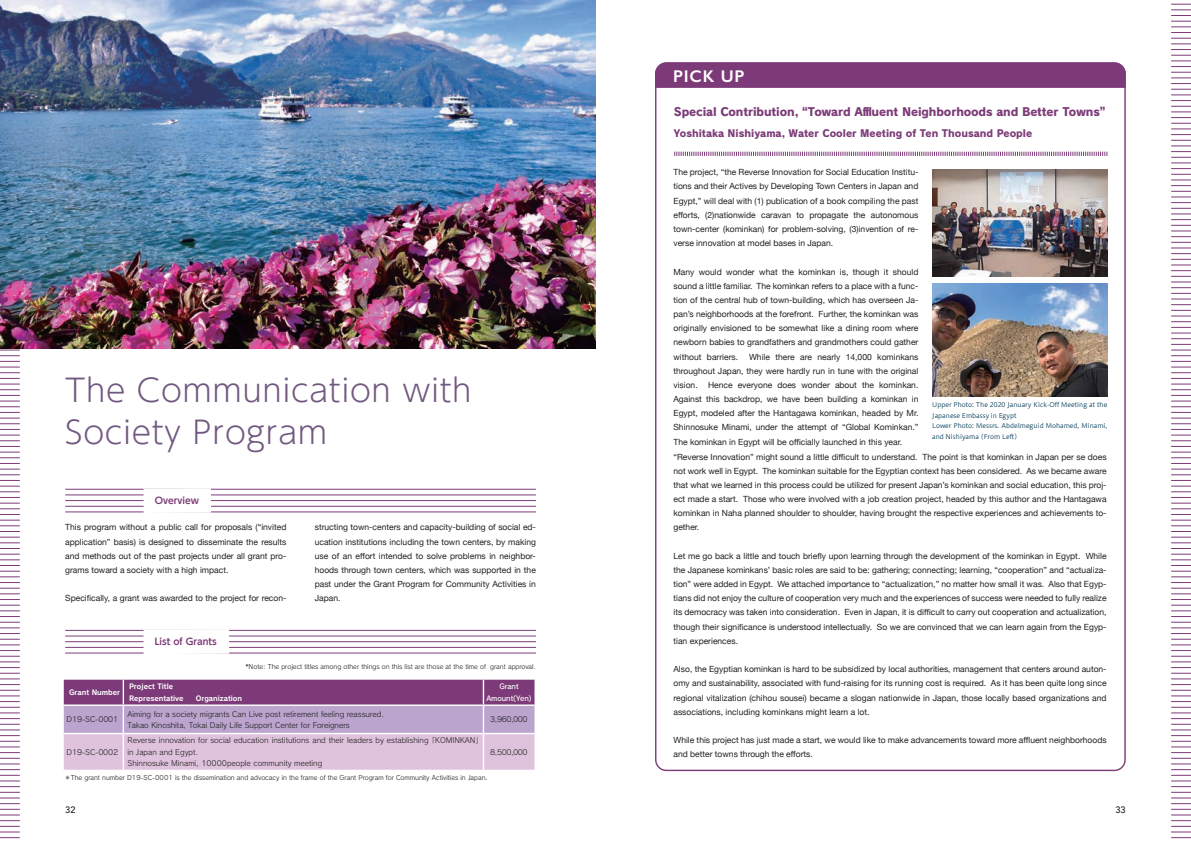
<style>
.page{position:relative;width:1191px;height:842px;background:#fff}
.page>*{position:absolute;margin:0;border:0;box-sizing:border-box;transform-origin:0 0}
.t1{font:300 31.2px/42.5px "UD Shin Go Pr 6 N";letter-spacing:.02em;color:#715880}
.t2{font:600 17px "Gill Sans";letter-spacing:.05em;color:#fff}
.t3{font:11.3px "Rodin Pro EB";letter-spacing:-.01em;color:#7c3b78}
.t4{font:9.9px "Rodin Pro EB";color:#7c3b78}
.t5{font:700 9.2px "UD Shin Go Pr 6 N De";color:#7c3b78}
.t6{font:500 9.2px "Avenir";color:#231f20}
.t7{font:8.5px/14.2px "Helvetica Neue";color:#231f20;text-align:justify}
.t8{font:7.4px/11.3px "Rodin Pro M";color:#231f20}
.t9{font:7.4px "Rodin Pro M";letter-spacing:-.02em;color:#231f20}
.t10{font:7.1px/11.3px "Rodin Pro B";color:#fff}
.t11{font:7.1px/11.3px "Rodin Pro DB";letter-spacing:-.01em;color:#fff;text-align:center}
.t12{font:6.4px "Rodin Pro M";color:#231f20}
.t13{font:6.4px/10.6px "Hiragino UD Sans Std N W3";color:#003b57}
</style>
<div class="page">
<svg style="left:655px;top:62px;width:470px;height:26px;background:#7d3d79"></svg>
<svg style="left:0;top:349px;width:20px;height:489px"></svg>
<svg style="left:1171px;top:4px;width:20px;height:834px"></svg>
<img style="left:932px;top:169px;width:175px;height:107px">
<img style="left:932px;top:283px;width:175px;height:114px">
<img style="left:0;top:0;width:595px;height:349px">
<hr style="left:65px;top:630px;width:471px;height:1px;background:#7c3b78">
<hr style="left:65px;top:636px;width:471px;height:1px;background:#7c3b78">
<hr style="left:65px;top:641px;width:471px;height:1px;background:#7c3b78">
<hr style="left:65px;top:647px;width:471px;height:1px;background:#7c3b78">
<hr style="left:65px;top:653px;width:471px;height:1px;background:#7c3b78">
<svg style="left:143px;top:629px;width:86px;height:25px"></svg>
<hr style="left:65px;top:489px;width:471px;height:1px;background:#7c3b78">
<hr style="left:65px;top:495px;width:471px;height:1px;background:#7c3b78">
<hr style="left:65px;top:500px;width:471px;height:1px;background:#7c3b78">
<hr style="left:65px;top:506px;width:471px;height:1px;background:#7c3b78">
<hr style="left:65px;top:512px;width:471px;height:1px;background:#7c3b78">
<div style="left:143px;top:488px;width:68px;height:25px;background:#fff"></div>
<svg style="left:674px;top:151px;width:433px;height:5px"></svg>
<svg style="left:64px;top:680px;width:470px;height:90px;background:#b996be"></svg>
<hr style="left:64px;top:733px;width:59px;height:1px;background:#fff">
<hr style="left:123px;top:733px;width:360px;height:1px;background:#fff">
<hr style="left:123px;top:734px;width:1px;height:36px;background:#fff">
<hr style="left:483px;top:733px;width:51px;height:1px;background:#fff">
<hr style="left:483px;top:734px;width:1px;height:36px;background:#fff">
<h2 class="t2" style="left:673px;top:66px;width:73px">PICK UP</h2>
<h3 class="t3" style="left:674px;top:104px;width:439px">Special Contribution, “Toward Affluent Neighborhoods and Better Towns”</h3>
<p class="t4" style="left:674px;top:126px;width:360px">Yoshitaka Nishiyama, Water Cooler Meeting of Ten Thousand People</p>
<p class="t7" style="left:673px;top:165px;width:246px">The project, “the Reverse Innovation for Social Education Institu&shy;tions and their Actives by Developing Town Centers in Japan and Egypt,” will deal with (1) publication of a book compiling the past efforts, (2)nationwide caravan to propagate the autonomous town-center (kominkan) for problem-solving, (3)invention of re&shy;verse innovation at model bases in Japan.</p>
<p class="t7" style="left:673px;top:264px;width:246px">Many would wonder what the kominkan is, though it should sound a little familiar. The kominkan refers to a place with a func&shy;tion of the central hub of town-building, which has overseen Ja&shy;pan’s neighborhoods at the forefront. Further, the kominkan was originally envisioned to be somewhat like a dining room where newborn babies to grandfathers and grandmothers could gather without barriers.</p>
<p class="t7" style="left:673px;top:349px;width:434px;text-align:left;text-indent:76px">While there are nearly 14,000 kominkans<br>throughout Japan, they were hardly run in tune with the original<br>vision. Hence everyone does wonder about the kominkan.<br>Against this backdrop, we have been building a kominkan in<br>Egypt, modeled after the Hantagawa kominkan, headed by Mr.<br>Shinnosuke Minami, under the attempt of “Global Kominkan.”<br>The kominkan in Egypt will be officially launched in this year.<br>“Reverse Innovation” might sound a little difficult to understand. The point is that kominkan in Japan per se does not work well in Egypt. The kominkan suitable for the Egyptian context has been considered. As we became aware that what we learned in this process could be utilized for present Japan’s kominkan and social education, this proj&shy;ect made a start. Those who were involved with a job creation project, headed by this author and the Hantagawa kominkan in Naha planned shoulder to shoulder, having brought the respective experiences and achievements to&shy;gether.</p>
<p class="t7" style="left:673px;top:548px;width:434px">Let me go back a little and touch briefly upon learning through the development of the kominkan in Egypt. While the Japanese kominkans’ basic roles are said to be: gathering; connecting; learning, “cooperation” and “actualiza&shy;tion” were added in Egypt. We attached importance to “actualization,” no matter how small it was. Also that Egyp&shy;tians did not enjoy the culture of cooperation very much and the experiences of success were needed to fully realize its democracy was taken into consideration. Even in Japan, it is difficult to carry out cooperation and actualization, though their significance is understood intellectually. So we are convinced that we can learn again from the Egyp&shy;tian experiences.</p>
<p class="t7" style="left:673px;top:661px;width:434px">Also, the Egyptian kominkan is hard to be subsidized by local authorities, management that centers around auton&shy;omy and sustainability, associated with fund-raising for its running cost is required. As it has been quite long since regional vitalization (chihou sousei) became a slogan nationwide in Japan, those locally based organizations and associations, including kominkans might learn a lot.</p>
<p class="t7" style="left:673px;top:732px;width:434px">While this project has just made a start, we would like to make advancements toward more affluent neighborhoods and better towns through the efforts.</p>
<h1 class="t1" style="left:65px;top:367px;width:408px">The Communication with<br>Society Program</h1>
<p class="t13" style="left:932px;top:399px;width:177px">Upper Photo: The 2020 January Kick-Off Meeting at the Japanese Embassy in Egypt<br>Lower Photo: Messrs. Abdelmeguid Mohamed, Minami, and Nishiyama (From Left)</p>
<p class="t5" style="left:155px;top:493px;width:46px">Overview</p>
<p class="t7" style="left:65px;top:520px;width:223px">This program without a public call for proposals (“invited application” basis) is designed to disseminate the results and methods out of the past projects under all grant pro&shy;grams toward a society with a high impact.</p>
<p class="t7" style="left:65px;top:590px;width:223px">Specifically, a grant was awarded to the project for recon-</p>
<p class="t7" style="left:315px;top:520px;width:223px">structing town-centers and capacity-building of social ed&shy;ucation institutions including the town centers, by making use of an effort intended to solve problems in neighbor&shy;hoods through town centers, which was supported in the past under the Grant Program for Community Activities in Japan.</p>
<p class="t5" style="left:155px;top:634px;width:63px">List of Grants</p>
<p class="t12" style="left:245px;top:662px;width:292px">*Note: The project titles among other things on this list are those at the time of grant approval.</p>
<p class="t10" style="left:69px;top:686px;width:53px">Grant Number</p>
<p class="t10" style="left:129px;top:681px;width:56px">Project Title<br>Representative</p>
<p class="t10" style="left:196px;top:692px;width:48px">Organization</p>
<p class="t11" style="left:486px;top:681px;width:47px">Grant<br>Amount(Yen)</p>
<p class="t9" style="left:67px;top:715px;width:53px">D19-SC-0001</p>
<p class="t8" style="left:128px;top:708px;width:258px">Aiming for a society migrants Can Live post retirement feeling reassured.<br>Takao Kinoshita, Tokai Daily Life Support Center for Foreigners</p>
<p class="t8" style="left:490px;top:713px;width:39px">3,960,000</p>
<p class="t9" style="left:67px;top:747px;width:53px">D19-SC-0002</p>
<p class="t8" style="left:128px;top:735px;width:357px">Reverse innovation for social education institutions and their leaders by establishing 「KOMINKAN」in Japan and Egypt.<br>Shinnosuke Minami, 10000people community meeting</p>
<p class="t8" style="left:490px;top:746px;width:39px">8,500,000</p>
<p class="t12" style="left:64px;top:774px;width:425px">＊The grant number D19-SC-0001 is the dissemination and advocacy in the frame of the Grant Program for Community Activities in Japan.</p>
<p class="t6" style="left:65px;top:804px;width:12px">32</p>
<p class="t6" style="left:1115px;top:804px;width:12px">33</p>
</div>
